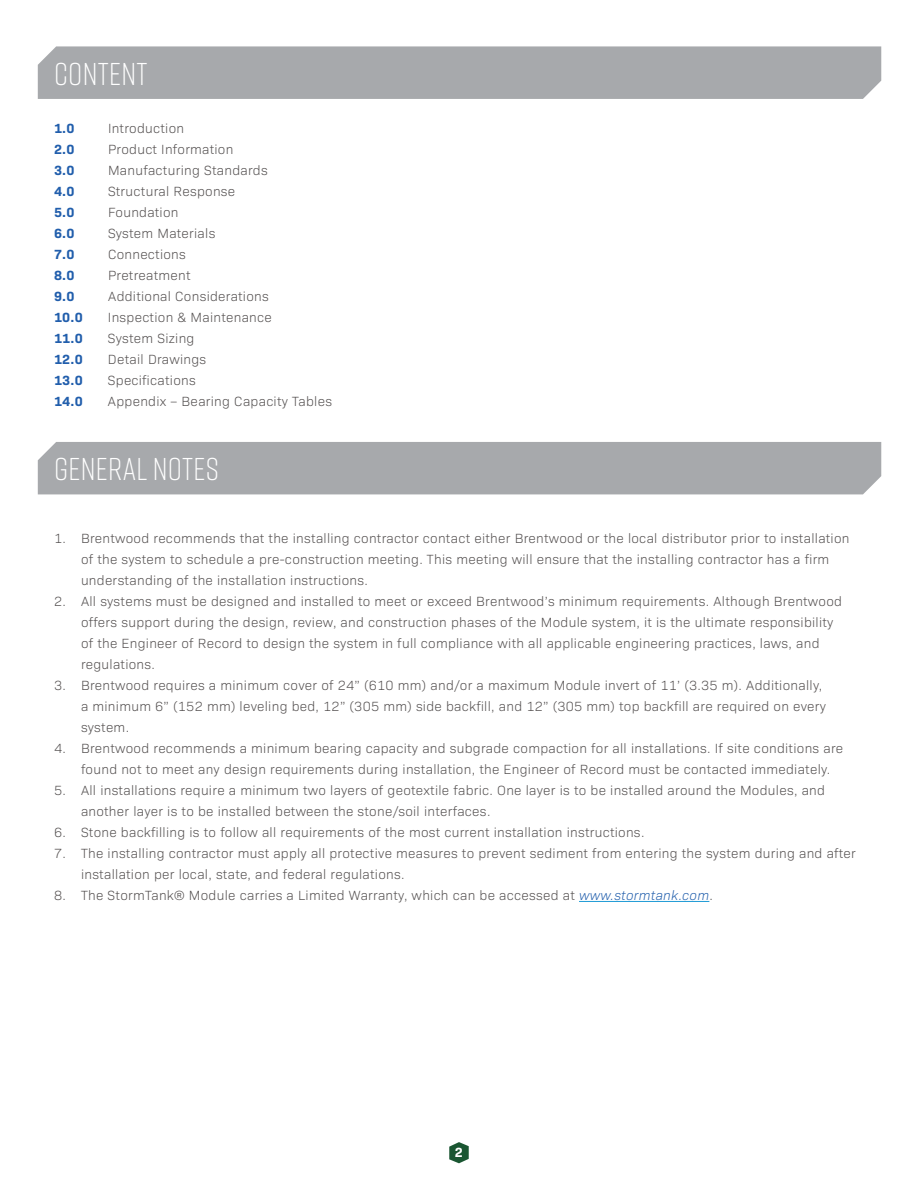
<style>
.page{position:relative;width:918px;height:1188px;background:#fff}
.page>*{position:absolute;margin:0;border:0;box-sizing:border-box;transform-origin:0 0}
.t1{font:300 31.5px "Rift";letter-spacing:.01em;color:#fff}
.t2{font:300 13.5px/21px "Bio Sans";letter-spacing:.02em;color:#524e4e}
.t3{font:700 13.5px "Bio Sans";letter-spacing:.02em;color:#215eac}
.t4{font:700 13.5px "Bio Sans";color:#fff}
.s1{font-style:italic;color:#215eac}
</style>
<div class="page">
<svg style="left:449px;top:1142px;width:20px;height:21px"></svg>
<div style="left:38px;top:46px;width:843px;height:53px;background:#a7a9ac"></div>
<div style="left:54px;top:60px;width:185px;height:25px;background:#a7a9ac"></div>
<div style="left:38px;top:442px;width:843px;height:52px;background:#a7a9ac"></div>
<div style="left:54px;top:455px;width:185px;height:25px;background:#a7a9ac"></div>
<hr style="left:579px;top:901px;width:130px;height:1px;background:#1c9ad6">
<h1 class="t1" style="left:54px;top:60px;width:95px">CONTENT</h1>
<p class="t3" style="left:54px;top:123px;width:22px">1.0</p>
<p class="t2" style="left:108px;top:119px;width:78px">Introduction</p>
<p class="t3" style="left:54px;top:144px;width:22px">2.0</p>
<p class="t2" style="left:108px;top:140px;width:127px">Product Information</p>
<p class="t3" style="left:54px;top:165px;width:22px">3.0</p>
<p class="t2" style="left:108px;top:161px;width:161px">Manufacturing Standards</p>
<p class="t3" style="left:54px;top:186px;width:22px">4.0</p>
<p class="t2" style="left:108px;top:182px;width:129px">Structural Response</p>
<p class="t3" style="left:54px;top:207px;width:22px">5.0</p>
<p class="t2" style="left:108px;top:203px;width:72px">Foundation</p>
<p class="t3" style="left:54px;top:228px;width:22px">6.0</p>
<p class="t2" style="left:108px;top:224px;width:109px">System Materials</p>
<p class="t3" style="left:54px;top:249px;width:22px">7.0</p>
<p class="t2" style="left:108px;top:245px;width:79px">Connections</p>
<p class="t3" style="left:54px;top:270px;width:22px">8.0</p>
<p class="t2" style="left:108px;top:266px;width:84px">Pretreatment</p>
<p class="t3" style="left:54px;top:291px;width:22px">9.0</p>
<p class="t2" style="left:108px;top:287px;width:162px">Additional Considerations</p>
<p class="t3" style="left:54px;top:312px;width:30px">10.0</p>
<p class="t2" style="left:108px;top:308px;width:165px">Inspection &amp; Maintenance</p>
<p class="t3" style="left:54px;top:333px;width:30px">11.0</p>
<p class="t2" style="left:108px;top:329px;width:88px">System Sizing</p>
<p class="t3" style="left:54px;top:354px;width:30px">12.0</p>
<p class="t2" style="left:108px;top:350px;width:100px">Detail Drawings</p>
<p class="t3" style="left:54px;top:375px;width:30px">13.0</p>
<p class="t2" style="left:108px;top:371px;width:89px">Specifications</p>
<p class="t3" style="left:54px;top:396px;width:30px">14.0</p>
<p class="t2" style="left:108px;top:392px;width:226px">Appendix – Bearing Capacity Tables</p>
<h1 class="t1" style="left:54px;top:455px;width:166px">GENERAL NOTES</h1>
<p class="t2" style="left:81px;top:529px;width:770px;text-indent:-27px">1. Brentwood recommends that the installing contractor contact either Brentwood or the local distributor prior to installation of the system to schedule a pre-construction meeting. This meeting will ensure that the installing contractor has a firm understanding of the installation instructions.</p>
<p class="t2" style="left:81px;top:592px;width:763px;text-indent:-27px">2. All systems must be designed and installed to meet or exceed Brentwood’s minimum requirements. Although Brentwood offers support during the design, review, and construction phases of the Module system, it is the ultimate responsibility of the Engineer of Record to design the system in full compliance with all applicable engineering practices, laws, and regulations.</p>
<p class="t2" style="left:81px;top:676px;width:747px;text-indent:-27px">3. Brentwood requires a minimum cover of 24” (610 mm) and/or a maximum Module invert of 11’ (3.35 m). Additionally, a minimum 6” (152 mm) leveling bed, 12” (305 mm) side backfill, and 12” (305 mm) top backfill are required on every system.</p>
<p class="t2" style="left:81px;top:739px;width:764px;text-indent:-27px">4. Brentwood recommends a minimum bearing capacity and subgrade compaction for all installations. If site conditions are found not to meet any design requirements during installation, the Engineer of Record must be contacted immediately.</p>
<p class="t2" style="left:81px;top:781px;width:746px;text-indent:-27px">5. All installations require a minimum two layers of geotextile fabric. One layer is to be installed around the Modules, and another layer is to be installed between the stone/soil interfaces.</p>
<p class="t2" style="left:54px;top:823px;width:592px">6. Stone backfilling is to follow all requirements of the most current installation instructions.</p>
<p class="t2" style="left:81px;top:844px;width:776px;text-indent:-27px">7. The installing contractor must apply all protective measures to prevent sediment from entering the system during and after installation per local, state, and federal regulations.</p>
<p class="t2" style="left:54px;top:886px;width:660px">8. The StormTank® Module carries a Limited Warranty, which can be accessed at <span class="s1">www.stormtank.com</span>.</p>
<p class="t4" style="left:455px;top:1147px;width:10px">2</p>
</div>
